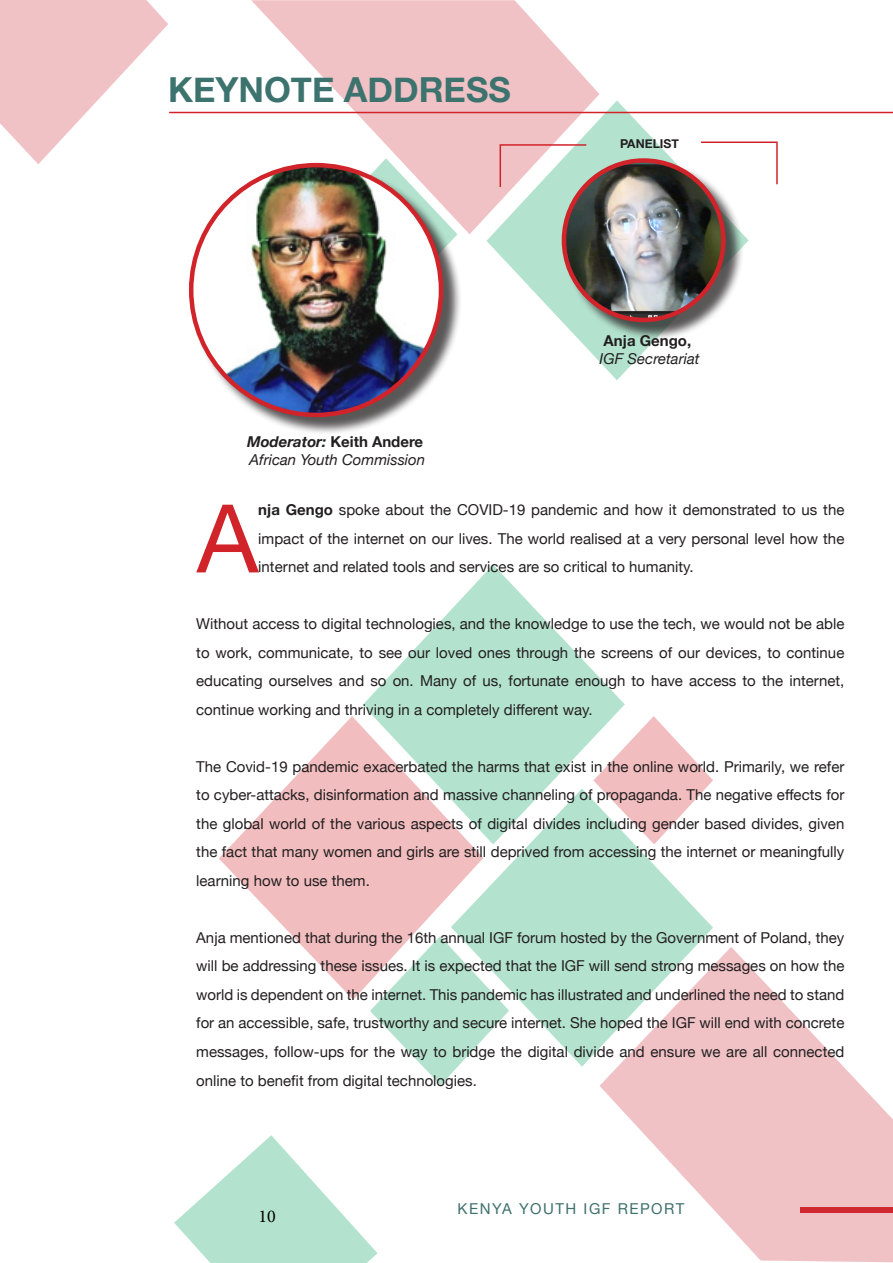
<style>
.page{position:relative;width:893px;height:1263px;background:#fff}
.page>*{position:absolute;margin:0;border:0;box-sizing:border-box;transform-origin:0 0}
.t1{font:94.8px "Helvetica Neue";color:#d1232a}
.t2{font:700 34.5px "Helvetica Neue";color:#3d736e}
.t3{font:18px "Minion Pro";color:#000}
.t4{font:15px/28.5px "Helvetica Neue";color:#231f20;text-align:justify}
.t5{font:italic 15px "Helvetica Neue";color:#231f20}
.t6{font:700 15px "Helvetica Neue";color:#231f20}
.t7{font:15px "Helvetica Neue";letter-spacing:.1em;color:#3e706b}
.t8{font:700 12.3px "Helvetica Neue";color:#231f20}
.s1{font-style:italic}
.s2{font-weight:700}
</style>
<div class="page">
<svg style="left:174px;top:1135px;width:204px;height:128px"></svg>
<svg style="left:251px;top:0;width:348px;height:234px;fill:#f0c2c6"></svg>
<svg style="left:0;top:0;width:168px;height:164px"></svg>
<svg style="left:486px;top:100px;width:263px;height:280px"></svg>
<svg style="left:315px;top:158px;width:142px;height:7px"></svg>
<svg style="left:625px;top:716px;width:88px;height:72px"></svg>
<svg style="left:370px;top:1000px;width:87px;height:85px"></svg>
<svg style="left:219px;top:716px;width:232px;height:284px;fill:#f1bdbf"></svg>
<svg style="left:451px;top:788px;width:262px;height:279px;fill:#b3e3ce"></svg>
<svg style="left:599px;top:947px;width:294px;height:316px;fill:#f0c2c6"></svg>
<svg style="left:363px;top:564px;width:262px;height:280px;fill:#b3e3ce"></svg>
<hr style="left:169px;top:112px;width:724px;height:1px;background:#d1232a">
<div style="left:191px;top:165px;width:271px;height:271px;background:#231f20;opacity:.75"></div>
<img style="left:191px;top:165px;width:250px;height:250px;border-radius:125px">
<div style="left:564px;top:160px;width:180px;height:181px;background:#231f20;opacity:.75"></div>
<img style="left:564px;top:164px;width:159px;height:156px">
<div style="left:562px;top:158px;width:164px;height:164px;border:4px solid #d1232a;border-radius:50%"></div>
<svg style="left:499px;top:143px;width:89px;height:45px"></svg>
<svg style="left:699px;top:141px;width:79px;height:45px"></svg>
<p class="t2" style="left:168px;top:63px;width:344px">KEYNOTE ADDRESS</p>
<p class="t6" style="left:247px;top:430px;width:178px"><span class="s1">Moderator:</span> Keith Andere</p>
<p class="t5" style="left:249px;top:449px;width:177px">African Youth Commission</p>
<p class="t8" style="left:620px;top:134px;width:60px">PANELIST</p>
<p class="t6" style="left:604px;top:329px;width:89px">Anja Gengo,</p>
<p class="t5" style="left:599px;top:348px;width:102px">IGF Secretariat</p>
<p class="t1" style="left:197px;top:470px;width:63px">A</p>
<p class="t4" style="left:258px;top:497px;width:588px"><span class="s2">nja Gengo</span> spoke about the COVID-19 pandemic and how it demonstrated to us the impact of the internet on our lives. The world realised at a very personal level how the internet and related tools and services are so critical to humanity.</p>
<p class="t4" style="left:196px;top:611px;width:650px">Without access to digital technologies, and the knowledge to use the tech, we would not be able to work, communicate, to see our loved ones through the screens of our devices, to continue educating ourselves and so on. Many of us, fortunate enough to have access to the internet, continue working and thriving in a completely different way.</p>
<p class="t4" style="left:196px;top:753px;width:650px">The Covid-19 pandemic exacerbated the harms that exist in the online world. Primarily, we refer to cyber-attacks, disinformation and massive channeling of propaganda. The negative effects for the global world of the various aspects of digital divides including gender based divides, given the fact that many women and girls are still deprived from accessing the internet or meaningfully learning how to use them.</p>
<p class="t4" style="left:196px;top:924px;width:650px">Anja mentioned that during the 16th annual IGF forum hosted by the Government of Poland, they will be addressing these issues. It is expected that the IGF will send strong messages on how the world is dependent on the internet. This pandemic has illustrated and underlined the need to stand for an accessible, safe, trustworthy and secure internet. She hoped the IGF will end with concrete messages, follow-ups for the way to bridge the digital divide and ensure we are all connected online to benefit from digital technologies.</p>
<p class="t3" style="left:258px;top:1204px;width:19px">10</p>
<p class="t7" style="left:458px;top:1198px;width:228px">KENYA YOUTH IGF REPORT</p>
</div>
